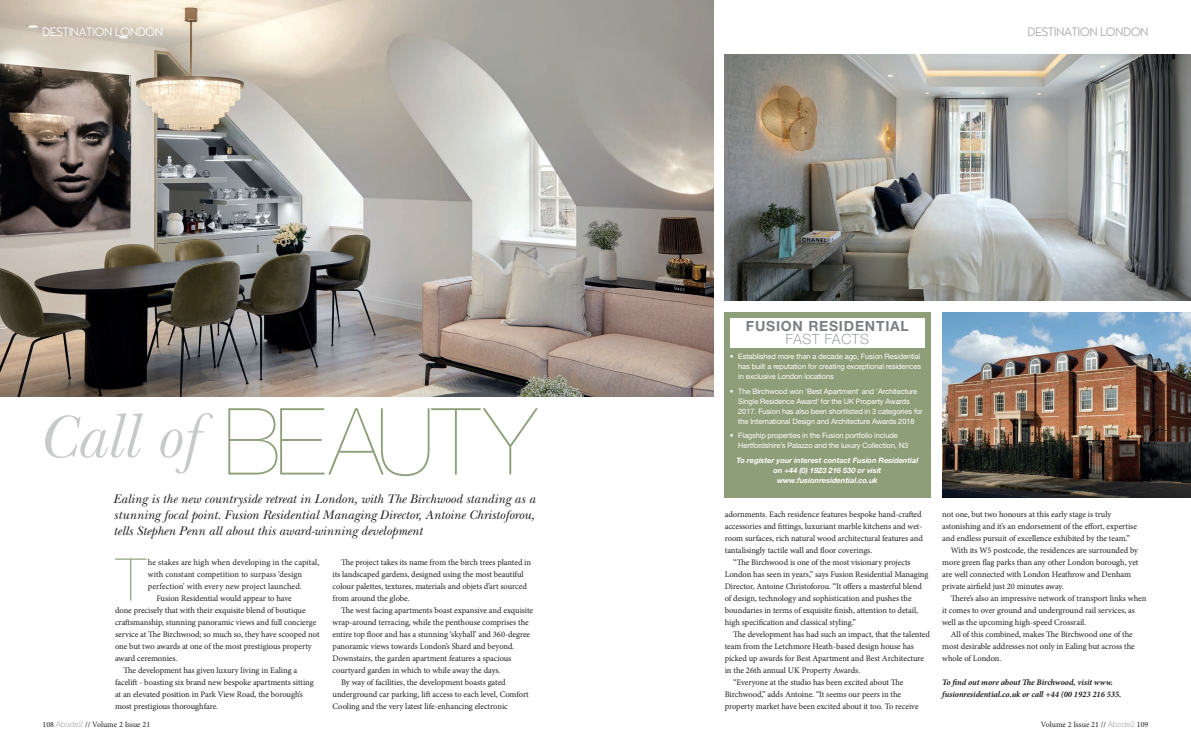
<style>
.page{position:relative;width:1191px;height:752px;background:#fff}
.page>*{position:absolute;margin:0;border:0;box-sizing:border-box;transform-origin:0 0}
.t1{font:italic 60.8px "New Baskerville IT Cby BT";letter-spacing:-.005em;color:#c8cac9}
.t2{font:200 58.9px "Helvetica Neue";color:#8d9e78}
.t3{font:700 14px "Helvetica Neue";letter-spacing:.055em;color:#7d8082}
.t4{font:100 14px "Helvetica Neue";letter-spacing:.055em;color:#7d8082}
.t5{font:italic 13px/16px "New Baskerville Std";color:#231f20;text-align:justify}
.t6{font:300 12px "Cg Bernhardt";color:#fff}
.t7{font:300 12px "Cg Bernhardt";color:#a8a9ad}
.t8{font:8.5px/12px "Minion Pro";letter-spacing:-.005em;color:#231f20}
.t9{font:italic 700 8.5px/12px "Minion Pro";letter-spacing:-.005em;color:#231f20}
.t10{font:8px "Minion Pro";letter-spacing:-.005em;color:#231f20}
.t11{font:7.5px/10px "Helvetica Neue";letter-spacing:-.015em;color:#fff}
.t12{font:italic 700 7.5px/10px "Helvetica Neue";letter-spacing:-.005em;color:#fff;text-align:center}
.s1{font-family:"Helvetica Neue";font-weight:200;font-style:normal;font-size:92.7px;color:#8d9e78}
.s2{font-family:"Helvetica Neue";font-weight:300;color:#a8a9ad}
</style>
<div class="page">
<div style="left:724px;top:312px;width:207px;height:185px;background:#8d9e78"></div>
<div style="left:730px;top:318px;width:195px;height:29px;background:#fff"></div>
<img style="left:0;top:0;width:713px;height:396px">
<img style="left:942px;top:312px;width:249px;height:185px">
<img style="left:724px;top:54px;width:467px;height:246px">
<h3 class="t6" style="left:43px;top:24px;width:122px">DESTINATION LONDON</h3>
<h3 class="t7" style="left:1028px;top:25px;width:122px">DESTINATION LONDON</h3>
<h1 class="t1" style="left:43px;top:399px;width:494px">Call of <span class="s1">BEAUTY</span></h1>
<h3 class="t5" style="left:114px;top:490px;width:423px">Ealing is the new countryside retreat in London, with The Birchwood standing as a stunning focal point. Fusion Residential Managing Director, Antoine Christoforou, tells Stephen Penn all about this award-winning development</h3>
<h2 class="t2" style="left:116px;top:545px;width:31px">T</h2>
<p class="t8" style="left:148px;top:555px;width:173px">he stakes are high when developing in the capital,</p>
<p class="t8" style="left:148px;top:567px;width:156px">with constant competition to surpass ‘design</p>
<p class="t8" style="left:148px;top:579px;width:155px">perfection’ with every new project launched.</p>
<p class="t8" style="left:156px;top:591px;width:137px">Fusion Residential would appear to have</p>
<p class="t8" style="left:115px;top:603px;width:192px">done precisely that with their exquisite blend of boutique</p>
<p class="t8" style="left:115px;top:615px;width:203px">craftsmanship, stunning panoramic views and full concierge</p>
<p class="t8" style="left:115px;top:627px;width:206px">service at The Birchwood; so much so, they have scooped not</p>
<p class="t8" style="left:115px;top:639px;width:198px">one but two awards at one of the most prestigious property</p>
<p class="t8" style="left:115px;top:651px;width:64px">award ceremonies.</p>
<p class="t8" style="left:124px;top:663px;width:175px">The development has given luxury living in Ealing a</p>
<p class="t8" style="left:115px;top:675px;width:200px">facelift - boasting six brand new bespoke apartments sitting</p>
<p class="t8" style="left:115px;top:687px;width:189px">at an elevated position in Park View Road, the borough’s</p>
<p class="t8" style="left:115px;top:699px;width:105px">most prestigious thoroughfare.</p>
<p class="t8" style="left:332px;top:555px;width:200px;text-indent:8px">The project takes its name from the birch trees planted in its landscaped gardens, designed using the most beautiful colour palettes, textures, materials and objets d’art sourced from around the globe.</p>
<p class="t8" style="left:341px;top:603px;width:194px">The west facing apartments boast expansive and exquisite</p>
<p class="t8" style="left:332px;top:615px;width:198px">wrap-around terracing, while the penthouse comprises the</p>
<p class="t8" style="left:332px;top:627px;width:199px">entire top floor and has a stunning ‘skyhall’ and 360-degree</p>
<p class="t8" style="left:332px;top:639px;width:183px">panoramic views towards London’s Shard and beyond.</p>
<p class="t8" style="left:332px;top:651px;width:180px">Downstairs, the garden apartment features a spacious</p>
<p class="t8" style="left:332px;top:663px;width:169px">courtyard garden in which to while away the days.</p>
<p class="t8" style="left:341px;top:675px;width:166px">By way of facilities, the development boasts gated</p>
<p class="t8" style="left:332px;top:687px;width:198px">underground car parking, lift access to each level, Comfort</p>
<p class="t8" style="left:332px;top:699px;width:177px">Cooling and the very latest life-enhancing electronic</p>
<h3 class="t3" style="left:746px;top:317px;width:164px">FUSION RESIDENTIAL</h3>
<h3 class="t4" style="left:786px;top:330px;width:84px">FAST FACTS</h3>
<p class="t11" style="left:738px;top:351px;width:184px;text-align:justify;text-indent:-9px">• Established more than a decade ago, Fusion Residential has built a reputation for creating exceptional residences in exclusive London locations</p>
<p class="t11" style="left:738px;top:386px;width:186px;text-indent:-9px">• The Birchwood won 'Best Apartment' and 'Architecture Single Residence Award' for the UK Property Awards 2017. Fusion has also been shortlisted in 3 categories for the International Design and Architecture Awards 2018</p>
<p class="t11" style="left:738px;top:430px;width:171px;text-indent:-9px">• Flagship properties in the Fusion portfolio include<br>Hertfordshire’s Palazzo and the luxury Collection, N3</p>
<p class="t12" style="left:736px;top:455px;width:183px">To register your interest contact Fusion Residential on +44 (0) 1923 216 530 or visit www.fusionresidential.co.uk</p>
<p class="t8" style="left:724px;top:507px;width:200px">adornments. Each residence features bespoke hand-crafted accessories and fittings, luxuriant marble kitchens and wet&shy;room surfaces, rich natural wood architectural features and tantalisingly tactile wall and floor coverings.</p>
<p class="t8" style="left:724px;top:555px;width:205px;text-indent:8px">“The Birchwood is one of the most visionary projects London has seen in years,” says Fusion Residential Managing Director, Antoine Christoforou. “It offers a masterful blend of design, technology and sophistication and pushes the boundaries in terms of exquisite finish, attention to detail, high specification and classical styling.”</p>
<p class="t8" style="left:733px;top:627px;width:198px">The development has had such an impact, that the talented</p>
<p class="t8" style="left:724px;top:639px;width:191px">team from the Letchmore Heath-based design house has</p>
<p class="t8" style="left:724px;top:651px;width:201px">picked up awards for Best Apartment and Best Architecture</p>
<p class="t8" style="left:724px;top:663px;width:137px">in the 26th annual UK Property Awards.</p>
<p class="t8" style="left:733px;top:675px;width:172px">“Everyone at the studio has been excited about The</p>
<p class="t8" style="left:724px;top:687px;width:178px">Birchwood,” adds Antoine. “It seems our peers in the</p>
<p class="t8" style="left:724px;top:699px;width:195px">property market have been excited about it too. To receive</p>
<p class="t8" style="left:942px;top:507px;width:171px">not one, but two honours at this early stage is truly</p>
<p class="t8" style="left:942px;top:519px;width:196px">astonishing and it’s an endorsement of the effort, expertise</p>
<p class="t8" style="left:942px;top:531px;width:189px">and endless pursuit of excellence exhibited by the team.”</p>
<p class="t8" style="left:950px;top:543px;width:189px">With its W5 postcode, the residences are surrounded by</p>
<p class="t8" style="left:942px;top:555px;width:198px">more green flag parks than any other London borough, yet</p>
<p class="t8" style="left:942px;top:567px;width:190px">are well connected with London Heathrow and Denham</p>
<p class="t8" style="left:942px;top:579px;width:123px">private airfield just 20 minutes away.</p>
<p class="t8" style="left:950px;top:591px;width:197px">There’s also an impressive network of transport links when</p>
<p class="t8" style="left:942px;top:603px;width:194px">it comes to over ground and underground rail services, as</p>
<p class="t8" style="left:942px;top:615px;width:145px">well as the upcoming high-speed Crossrail.</p>
<p class="t8" style="left:950px;top:627px;width:184px">All of this combined, makes The Birchwood one of the</p>
<p class="t8" style="left:942px;top:639px;width:194px">most desirable addresses not only in Ealing but across the</p>
<p class="t8" style="left:942px;top:651px;width:61px">whole of London.</p>
<p class="t9" style="left:942px;top:675px;width:181px">To find out more about The Birchwood, visit www. fusionresidential.co.uk or call +44 (00 1923 216 535.</p>
<p class="t10" style="left:43px;top:718px;width:109px">108 <span class="s2">Abode2</span> // Volume 2 Issue 21</p>
<p class="t10" style="left:1041px;top:718px;width:109px">Volume 2 Issue 21 // <span class="s2">Abode2</span> 109</p>
</div>
